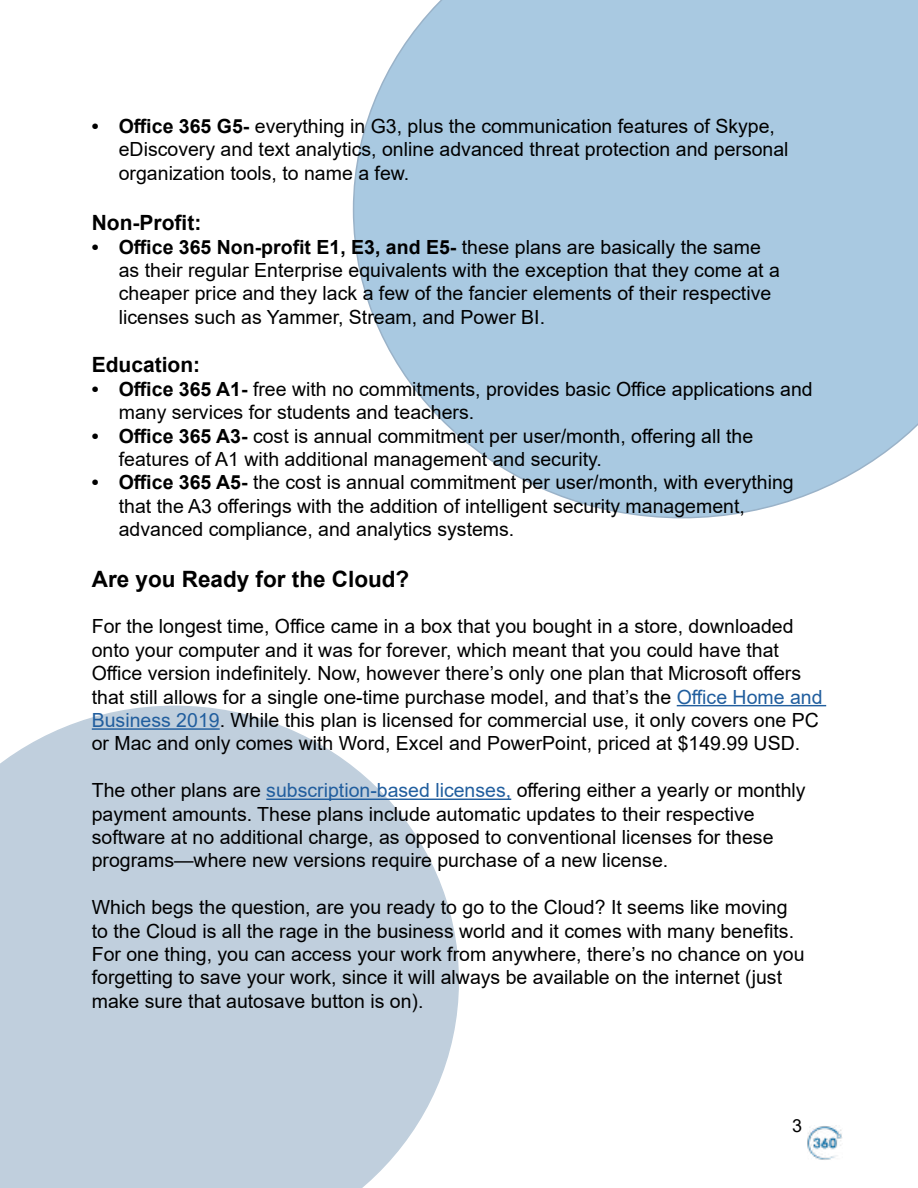
<style>
.page{position:relative;width:918px;height:1188px;background:#fff}
.page>*{position:absolute;margin:0;border:0;box-sizing:border-box;transform-origin:0 0}
.t1{font:700 22.5px "Arial";color:#000}
.t2{font:700 21px "Arial";color:#000}
.t3{font:19.5px/23.4px "Arial";color:#000}
.t4{font:18px "Arial";color:#000}
.s1{font-weight:700}
.s2{color:#215e9e}
</style>
<div class="page">
<svg style="left:0;top:706px;width:459px;height:482px;background:#c7d4e0"></svg>
<svg style="left:353px;top:0;width:565px;height:518px;background:#b2cfe4"></svg>
<img style="left:808px;top:1125px;width:34px;height:35px">
<hr style="left:677px;top:705px;width:149px;height:1px;background:#215e9e">
<hr style="left:92px;top:728px;width:128px;height:2px;background:#215e9e">
<hr style="left:266px;top:799px;width:245px;height:1px;background:#215e9e">
<p class="t3" style="left:119px;top:114px;width:671px;text-indent:-27px"><span class="s1">• Office 365 G5-</span> everything in G3, plus the communication features of Skype, eDiscovery and text analytics, online advanced threat protection and personal organization tools, to name a few.</p>
<p class="t2" style="left:92px;top:208px;width:111px">Non-Profit:</p>
<p class="t3" style="left:119px;top:235px;width:663px;text-indent:-27px"><span class="s1">• Office 365 Non-profit E1, E3, and E5-</span> these plans are basically the same as their regular Enterprise equivalents with the exception that they come at a cheaper price and they lack a few of the fancier elements of their respective licenses such as Yammer, Stream, and Power BI.</p>
<p class="t2" style="left:92px;top:350px;width:110px">Education:</p>
<p class="t3" style="left:119px;top:377px;width:696px;text-indent:-27px"><span class="s1">• Office 365 A1-</span> free with no commitments, provides basic Office applications and many services for students and teachers.</p>
<p class="t3" style="left:119px;top:424px;width:636px;text-indent:-27px"><span class="s1">• Office 365 A3-</span> cost is annual commitment per user/month, offering all the features of A1 with additional management and security.</p>
<p class="t3" style="left:119px;top:471px;width:677px;text-indent:-27px"><span class="s1">• Office 365 A5-</span> the cost is annual commitment per user/month, with everything that the A3 offerings with the addition of intelligent security management, advanced compliance, and analytics systems.</p>
<p class="t1" style="left:92px;top:563px;width:319px">Are you Ready for the Cloud?</p>
<p class="t3" style="left:92px;top:615px;width:732px">For the longest time, Office came in a box that you bought in a store, downloaded onto your computer and it was for forever, which meant that you could have that Office version indefinitely. Now, however there’s only one plan that Microsoft offers that still allows for a single one-time purchase model, and that’s the <span class="s2">Office Home and Business 2019</span>. While this plan is licensed for commercial use, it only covers one PC or Mac and only comes with Word, Excel and PowerPoint, priced at $149.99 USD.</p>
<p class="t3" style="left:92px;top:779px;width:715px">The other plans are <span class="s2">subscription-based licenses,</span> offering either a yearly or monthly payment amounts. These plans include automatic updates to their respective software at no additional charge, as opposed to conventional licenses for these programs—where new versions require purchase of a new license.</p>
<p class="t3" style="left:92px;top:896px;width:714px">Which begs the question, are you ready to go to the Cloud? It seems like moving to the Cloud is all the rage in the business world and it comes with many benefits.<br>For one thing, you can access your work from anywhere, there’s no chance on you forgetting to save your work, since it will always be available on the internet (just make sure that autosave button is on).</p>
<p class="t4" style="left:792px;top:1113px;width:12px">3</p>
</div>
